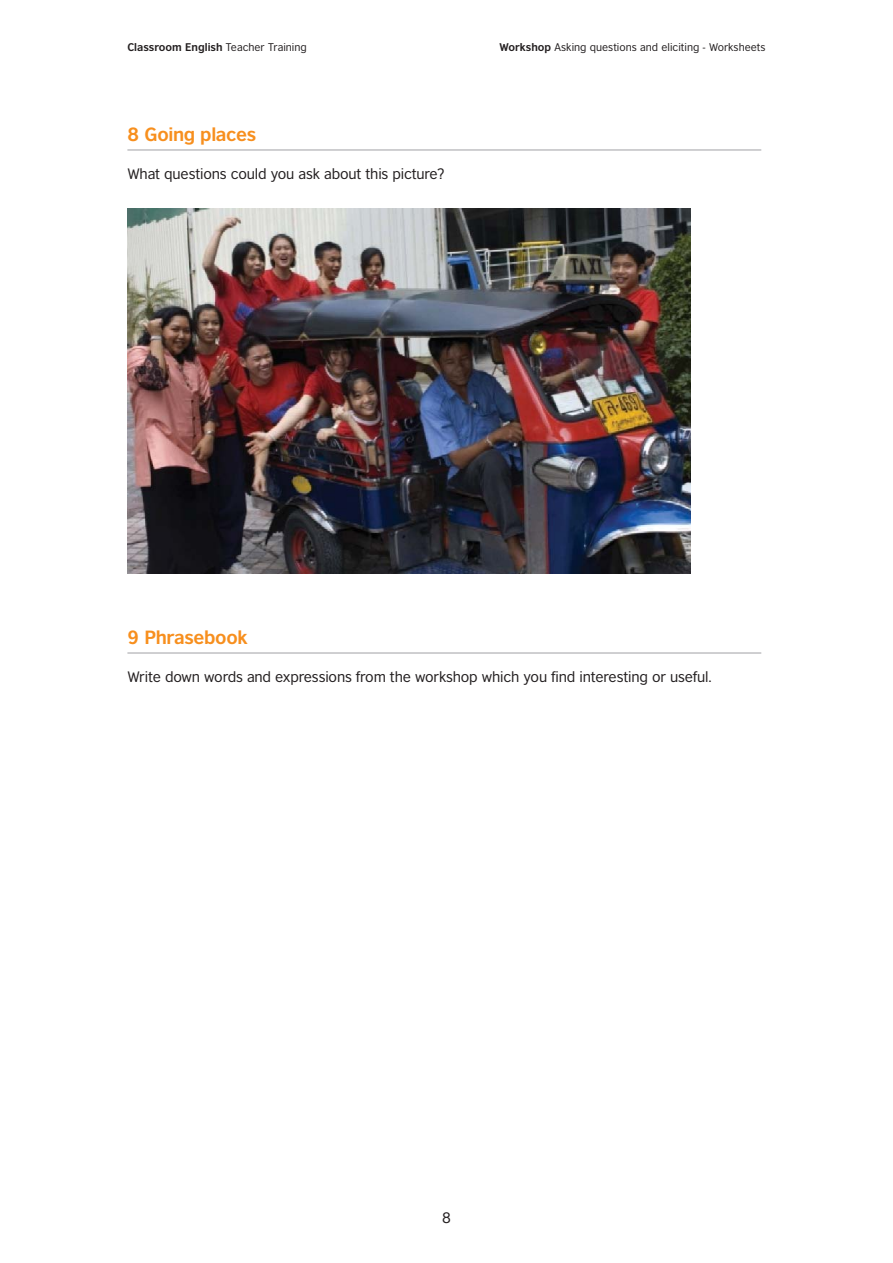
<style>
.page{position:relative;width:893px;height:1263px;background:#fff}
.page>*{position:absolute;margin:0;border:0;box-sizing:border-box;transform-origin:0 0}
.t1{font:700 18px "British Council Sans";letter-spacing:-.02em;color:#f78f1e}
.t2{font:14.25px "British Council Sans";letter-spacing:-.01em;color:#231f20}
.t3{font:10.5px "British Council Sans";color:#231f20}
.t4{font:700 10.5px "British Council Sans";color:#231f20}
.s1{font-weight:400}
.s2{font-weight:700}
</style>
<div class="page">
<img style="left:127px;top:149px;width:635px;height:505px">
<p class="t4" style="left:127px;top:42px;width:181px">Classroom English <span class="s1">Teacher Training</span></p>
<p class="t3" style="left:499px;top:43px;width:267px"><span class="s2">Workshop</span> Asking questions and eliciting - Worksheets</p>
<p class="t1" style="left:127px;top:126px;width:130px">8 Going places</p>
<p class="t2" style="left:127px;top:168px;width:318px">What questions could you ask about this picture?</p>
<p class="t1" style="left:127px;top:629px;width:122px">9 Phrasebook</p>
<p class="t2" style="left:127px;top:671px;width:586px">Write down words and expressions from the workshop which you find interesting or useful.</p>
<p class="t2" style="left:442px;top:1212px;width:10px">8</p>
</div>
